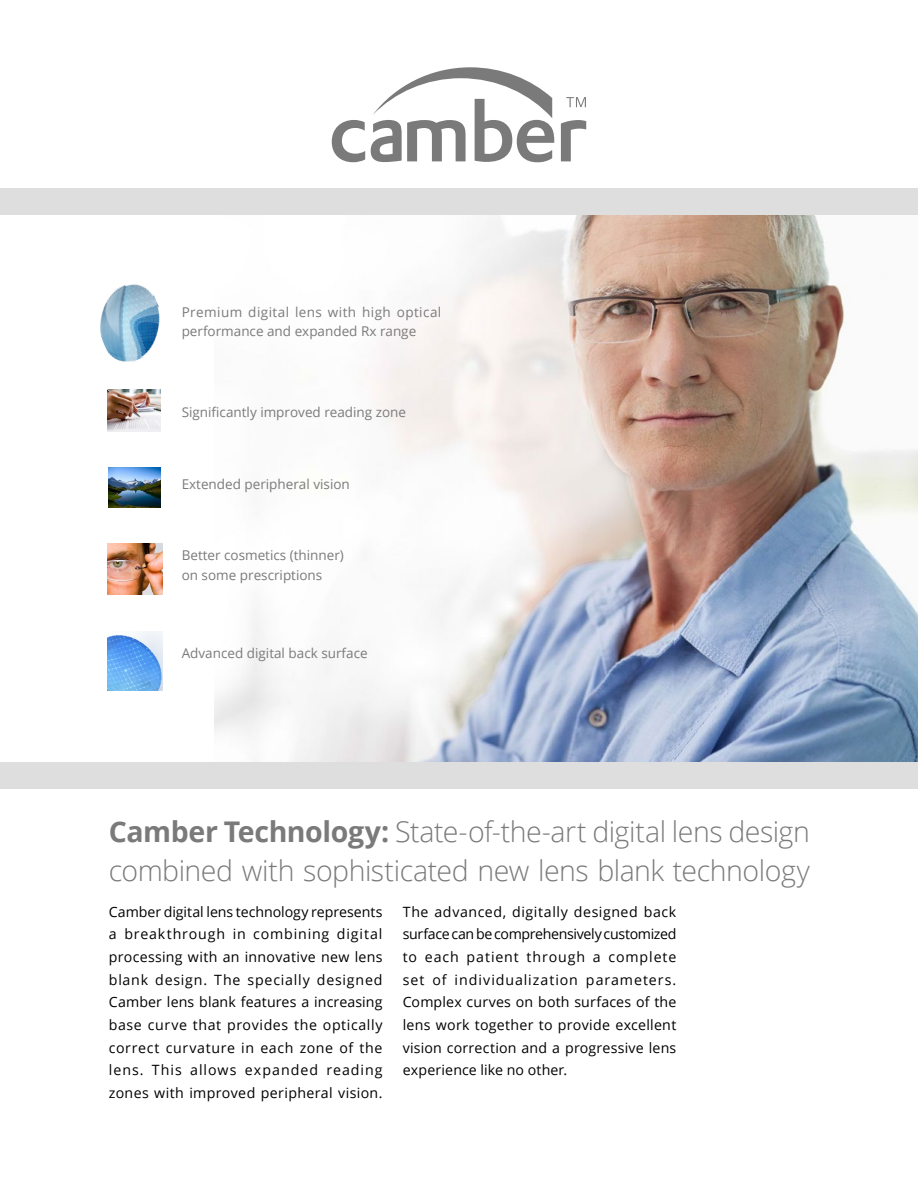
<style>
.page{position:relative;width:918px;height:1188px;background:#fff}
.page>*{position:absolute;margin:0;border:0;box-sizing:border-box;transform-origin:0 0}
.Paragraph_Header{font:300 28.5px/39px "Open Sans";letter-spacing:-.015em;color:#7b7a7b}
.Normal_larger{font:14.1px/22.6px "Open Sans";letter-spacing:.02em;color:#000;text-align:justify}
.Highlights{font:13.5px "Open Sans";color:#7b7a7b}
.Highlights-2{font:13.5px/19.5px "Open Sans";letter-spacing:.035em;color:#7b7a7b}
.s1{font-weight:700}
</style>
<div class="page">
<img style="left:215px;top:215px;width:703px;height:547px">
<div style="left:0;top:188px;width:918px;height:27px;background:#dedede"></div>
<div style="left:0;top:762px;width:918px;height:27px;background:#dedede"></div>
<svg style="left:332px;top:67px;width:254px;height:95px"></svg>
<img style="left:108px;top:467px;width:53px;height:40px">
<img style="left:108px;top:390px;width:52px;height:41px">
<img style="left:108px;top:543px;width:55px;height:51px">
<img style="left:108px;top:632px;width:55px;height:58px">
<img style="left:100px;top:284px;width:60px;height:78px">
<p class="Highlights-2" style="left:182px;top:302px;width:261px">Premium digital lens with high optical performance and expanded Rx range</p>
<p class="Highlights" style="left:182px;top:403px;width:226px">Significantly improved reading zone</p>
<p class="Highlights" style="left:182px;top:475px;width:170px">Extended peripheral vision</p>
<p class="Highlights" style="left:182px;top:546px;width:164px">Better cosmetics (thinner)</p>
<p class="Highlights" style="left:182px;top:566px;width:142px">on some prescriptions</p>
<p class="Highlights" style="left:182px;top:644px;width:187px">Advanced digital back surface</p>
<p class="Paragraph_Header" style="left:109px;top:812px;width:703px"><span class="s1">Camber Technology:</span> State-of-the-art digital lens design combined with sophisticated new lens blank technology</p>
<p class="Normal_larger" style="left:109px;top:900px;width:275px">Camber digital lens technology represents a breakthrough in combining digital processing with an innovative new lens blank design. The specially designed Camber lens blank features a increasing base curve that provides the optically correct curvature in each zone of the lens. This allows expanded reading zones with improved peripheral vision.</p>
<p class="Normal_larger" style="left:403px;top:900px;width:275px">The advanced, digitally designed back surface can be comprehensively customized to each patient through a complete set of individualization parameters.<br>Complex curves on both surfaces of the lens work together to provide excellent vision correction and a progressive lens experience like no other.</p>
</div>
